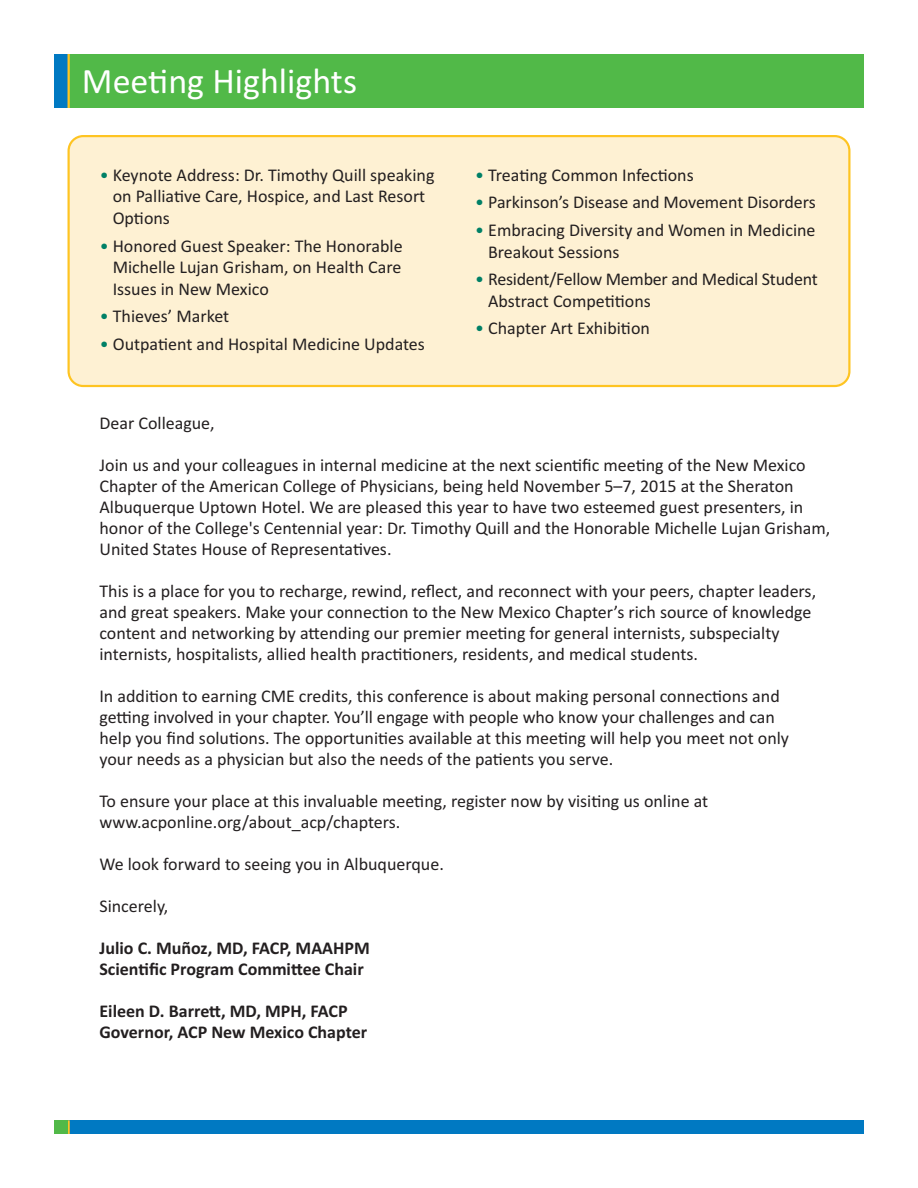
<style>
.page{position:relative;width:918px;height:1188px;background:#fff}
.page>*{position:absolute;margin:0;border:0;box-sizing:border-box;transform-origin:0 0}
.t1{font:36px "Calibri";color:#fff}
.t2{font:18px/21px "Calibri";color:#231f20}
.t3{font:700 18px/21px "Calibri";color:#231f20}
.s1{color:#008066}
</style>
<div class="page">
<div style="left:66px;top:1120px;width:798px;height:14px;background:#0079c2"></div>
<div style="left:54px;top:54px;width:15px;height:54px;background:#0079c2"></div>
<div style="left:68px;top:54px;width:796px;height:54px;background:#51b948"></div>
<hr style="left:68px;top:54px;width:2px;height:54px;background:#fec422">
<svg style="left:68px;top:1120px;width:2px;height:14px"></svg>
<div style="left:54px;top:1120px;width:14px;height:14px;background:#51b948"></div>
<div style="left:68px;top:135px;width:782px;height:252px;background:#fef1d3"></div>
<h1 class="t1" style="left:82px;top:60px;width:277px">Meeting Highlights</h1>
<p class="t2" style="left:113px;top:164px;width:323px;line-height:21.6px;text-indent:-13px"><span class="s1">•</span> Keynote Address: Dr. Timothy Quill speaking on Palliative Care, Hospice, and Last Resort<br>Options</p>
<p class="t2" style="left:113px;top:235px;width:291px;line-height:21.6px;text-align:justify;text-indent:-13px"><span class="s1">•</span> Honored Guest Speaker: The Honorable Michelle Lujan Grisham, on Health Care Issues in New Mexico</p>
<p class="t2" style="left:100px;top:306px;width:131px"><span class="s1">•</span> Thieves’ Market</p>
<p class="t2" style="left:100px;top:333px;width:327px"><span class="s1">•</span> Outpatient and Hospital Medicine Updates</p>
<p class="t2" style="left:475px;top:164px;width:220px"><span class="s1">•</span> Treating Common Infections</p>
<p class="t2" style="left:475px;top:192px;width:342px"><span class="s1">•</span> Parkinson’s Disease and Movement Disorders</p>
<p class="t2" style="left:488px;top:219px;width:329px;line-height:21.6px;text-indent:-13px"><span class="s1">•</span> Embracing Diversity and Women in Medicine<br>Breakout Sessions</p>
<p class="t2" style="left:488px;top:268px;width:331px;line-height:21.6px;text-indent:-13px"><span class="s1">•</span> Resident/Fellow Member and Medical Student<br>Abstract Competitions</p>
<p class="t2" style="left:475px;top:318px;width:176px"><span class="s1">•</span> Chapter Art Exhibition</p>
<p class="t2" style="left:99px;top:413px;width:117px">Dear Colleague,</p>
<p class="t2" style="left:99px;top:455px;width:732px">Join us and your colleagues in internal medicine at the next scientific meeting of the New Mexico Chapter of the American College of Physicians, being held November 5–7, 2015 at the Sheraton Albuquerque Uptown Hotel. We are pleased this year to have two esteemed guest presenters, in honor of the College's Centennial year: Dr. Timothy Quill and the Honorable Michelle Lujan Grisham, United States House of Representatives.</p>
<p class="t2" style="left:99px;top:581px;width:718px">This is a place for you to recharge, rewind, reflect, and reconnect with your peers, chapter leaders, and great speakers. Make your connection to the New Mexico Chapter’s rich source of knowledge content and networking by attending our premier meeting for general internists, subspecialty internists, hospitalists, allied health practitioners, residents, and medical students.</p>
<p class="t2" style="left:99px;top:686px;width:691px">In addition to earning CME credits, this conference is about making personal connections and getting involved in your chapter. You’ll engage with people who know your challenges and can help you find solutions. The opportunities available at this meeting will help you meet not only your needs as a physician but also the needs of the patients you serve.</p>
<p class="t2" style="left:99px;top:791px;width:610px">To ensure your place at this invaluable meeting, register now by visiting us online at www.acponline.org/about_acp/chapters.</p>
<p class="t2" style="left:99px;top:854px;width:346px">We look forward to seeing you in Albuquerque.</p>
<p class="t2" style="left:99px;top:896px;width:70px">Sincerely,</p>
<p class="t3" style="left:99px;top:938px;width:272px">Julio C. Muñoz, MD, FACP, MAAHPM<br>Scientific Program Committee Chair</p>
<p class="t3" style="left:99px;top:1001px;width:269px">Eileen D. Barrett, MD, MPH, FACP<br>Governor, ACP New Mexico Chapter</p>
</div>
